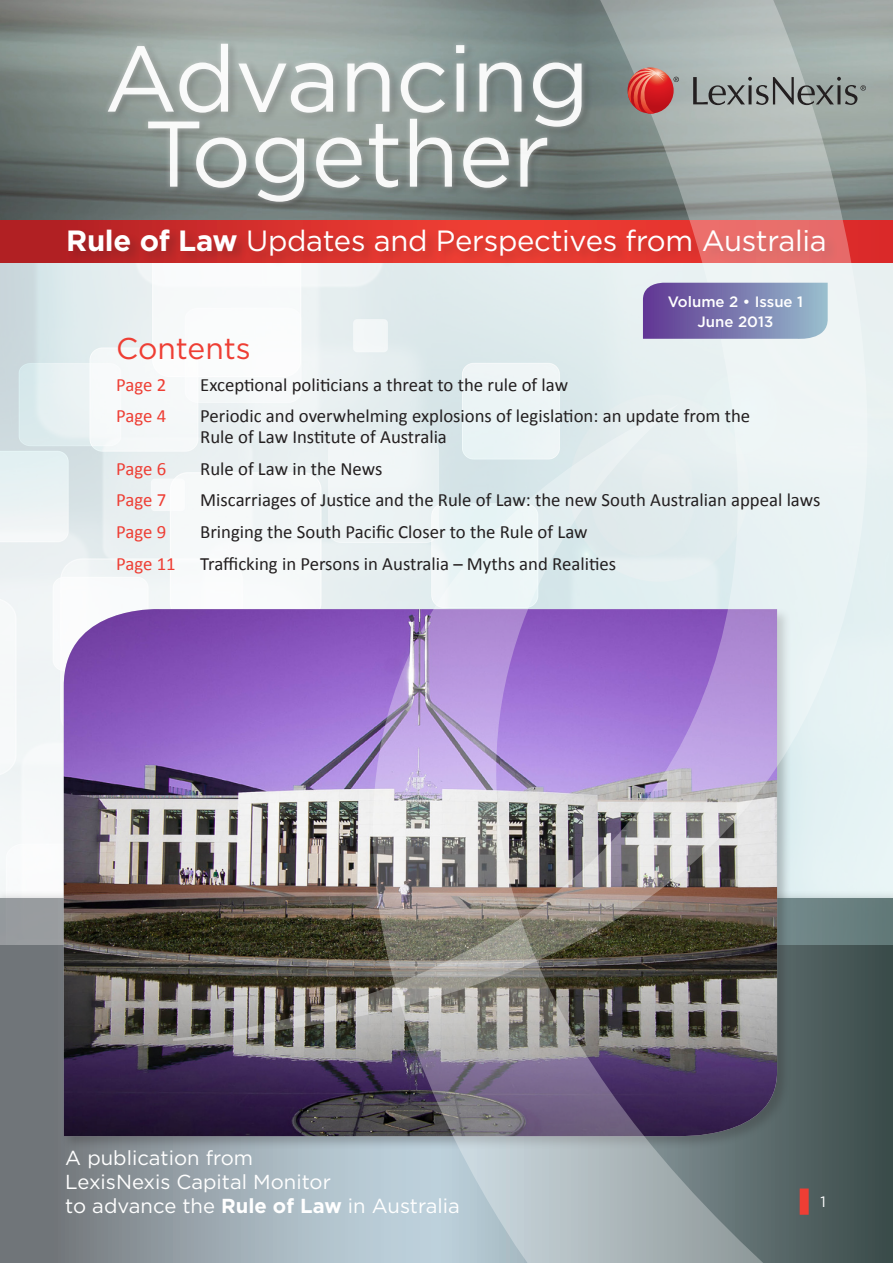
<style>
.page{position:relative;width:893px;height:1263px;background:#fff}
.page>*{position:absolute;margin:0;border:0;box-sizing:border-box;transform-origin:0 0}
.t1{font:93px/75px "Gotham";letter-spacing:-.01em;color:#fff;text-align:center}
.Obj_head{font:30px "Gotham";color:#ee3e34}
.t2{font:29.25px "Gotham";letter-spacing:-.01em;color:#fff}
.t3{font:20.25px/24px "Gotham";color:#fff}
.Obj_unnum_list{font:18.75px/21px "Calibri";color:#231f20}
.Obj_unnum_list-2{font:18.75px "Calibri";letter-spacing:-.01em;color:#ee3e34}
.t4{font:500 15px/19.5px "Gotham";color:#fff;text-align:center}
.t5{font:15px "Gotham";color:#fff}
.s1{font-weight:700}
</style>
<div class="page">
<img style="left:0;top:0;width:893px;height:221px">
<svg style="left:0;top:944px;width:893px;height:319px;background:#697376"></svg>
<img style="left:0;top:262px;width:893px;height:682px">
<img style="left:64px;top:609px;width:166px;height:528px">
<svg style="left:230px;top:1041px;width:577px;height:222px;background:#848796"></svg>
<svg style="left:0;top:221px;width:893px;height:41px;background:#bc2224"></svg>
<div style="left:66px;top:227px;width:773px;height:42px;background:#231f20;opacity:.23"></div>
<div style="left:800px;top:1188px;width:9px;height:27px;background:#ee3e34"></div>
<div style="left:102px;top:38px;width:484px;height:169px;background:#fff;opacity:.45"></div>
<img style="left:173px;top:0;width:696px;height:1041px">
<svg style="left:673px;top:77px;width:6px;height:5px"></svg>
<svg style="left:693px;top:77px;width:173px;height:28px;background:#8b9290"></svg>
<svg style="left:628px;top:67px;width:46px;height:47px"></svg>
<svg style="left:628px;top:68px;width:37px;height:46px;background:#ce4c46"></svg>
<svg style="left:643px;top:283px;width:185px;height:58px;background:#817fb3"></svg>
<h1 class="t1" style="left:104px;top:40px;width:487px">Advancing<br>Together</h1>
<p class="t2" style="left:66px;top:224px;width:762px"><span class="s1">Rule of Law</span> Updates and Perspectives from Australia</p>
<p class="t4" style="left:668px;top:292px;width:137px">Volume 2 • Issue 1<br>June 2013</p>
<p class="Obj_head" style="left:116px;top:332px;width:136px">Contents</p>
<p class="Obj_unnum_list-2" style="left:116px;top:373px;width:52px">Page 2</p>
<p class="Obj_unnum_list" style="left:200px;top:373px;width:369px">Exceptional politicians a threat to the rule of law</p>
<p class="Obj_unnum_list-2" style="left:116px;top:404px;width:52px">Page 4</p>
<p class="Obj_unnum_list" style="left:200px;top:405px;width:552px">Periodic and overwhelming explosions of legislation: an update from the<br>Rule of Law Institute of Australia</p>
<p class="Obj_unnum_list-2" style="left:116px;top:457px;width:52px">Page 6</p>
<p class="Obj_unnum_list" style="left:200px;top:457px;width:184px">Rule of Law in the News</p>
<p class="Obj_unnum_list-2" style="left:116px;top:489px;width:52px">Page 7</p>
<p class="Obj_unnum_list" style="left:200px;top:489px;width:622px">Miscarriages of Justice and the Rule of Law: the new South Australian appeal laws</p>
<p class="Obj_unnum_list-2" style="left:116px;top:520px;width:52px">Page 9</p>
<p class="Obj_unnum_list" style="left:200px;top:520px;width:389px">Bringing the South Pacific Closer to the Rule of Law</p>
<p class="Obj_unnum_list-2" style="left:116px;top:552px;width:61px">Page 11</p>
<p class="Obj_unnum_list" style="left:200px;top:552px;width:417px">Trafficking in Persons in Australia – Myths and Realities</p>
<p class="t3" style="left:65px;top:1145px;width:396px">A publication from<br>LexisNexis Capital Monitor<br>to advance the <span class="s1">Rule of Law</span> in Australia</p>
<p class="t5" style="left:820px;top:1193px;width:7px">1</p>
</div>
